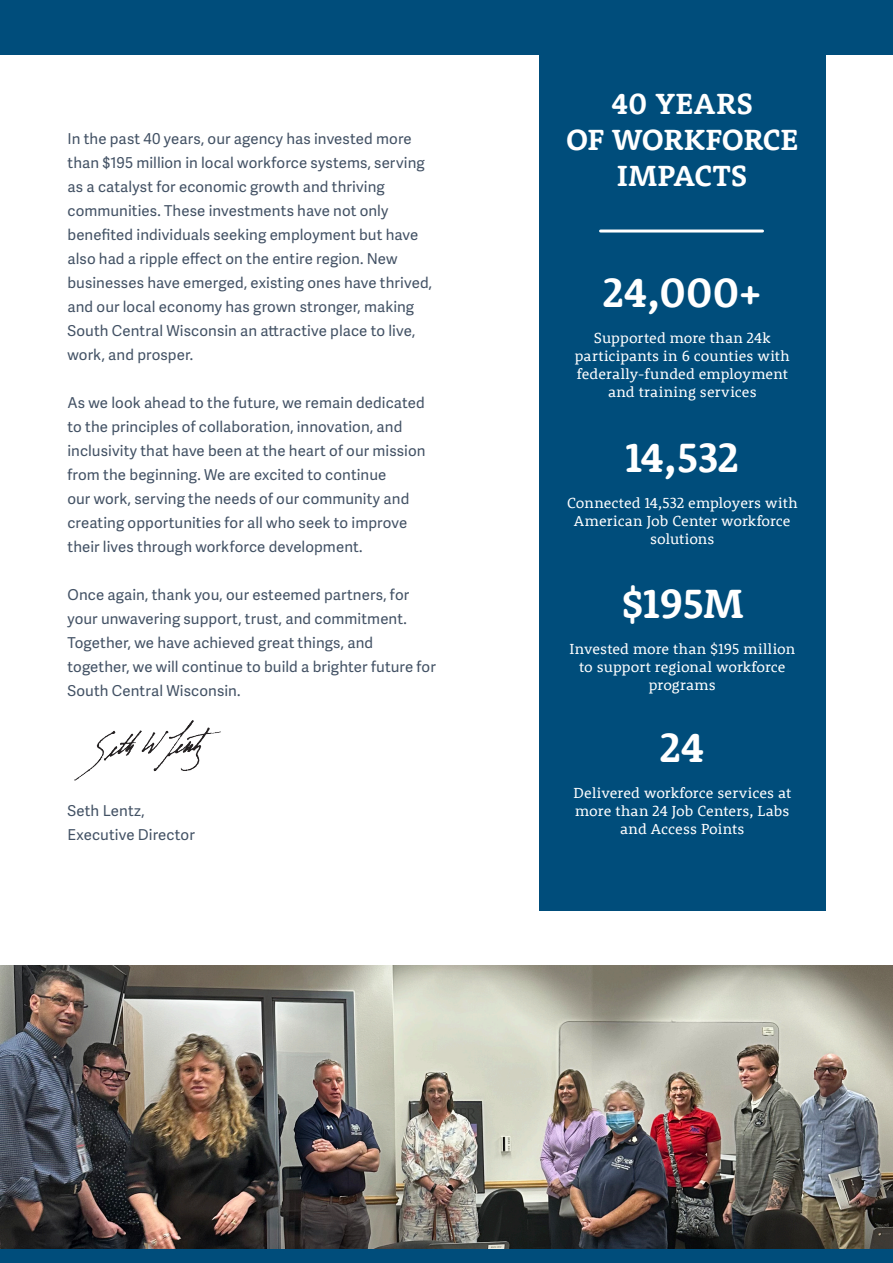
<style>
.page{position:relative;width:893px;height:1263px;background:#fff}
.page>*{position:absolute;margin:0;border:0;box-sizing:border-box;transform-origin:0 0}
.t1{font:700 42px "Rooney";letter-spacing:-.01em;color:#fff}
.t2{font:700 30px/36px "Rooney";letter-spacing:.005em;color:#fff;text-align:center}
.t3{font:15px/24px "Adelle Sans";letter-spacing:.005em;color:#425164}
.t4{font:15px/18px "Rooney";letter-spacing:.005em;color:#fff;text-align:center}
</style>
<div class="page">
<img style="left:0;top:966px;width:893px;height:283px">
<div style="left:539px;top:14px;width:286px;height:896px;background:#004d7b"></div>
<hr style="left:600px;top:230px;width:162px;height:3px;background:#fff">
<img style="left:74px;top:720px;width:147px;height:61px">
<div style="left:0;top:0;width:893px;height:54px;background:#004d7b"></div>
<div style="left:0;top:1249px;width:893px;height:14px;background:#004d7b"></div>
<p class="t3" style="left:68px;top:127px;width:366px">In the past 40 years, our agency has invested more than $195 million in local workforce systems, serving as a catalyst for economic growth and thriving communities. These investments have not only benefited individuals seeking employment but have also had a ripple effect on the entire region. New businesses have emerged, existing ones have thrived, and our local economy has grown stronger, making South Central Wisconsin an attractive place to live, work, and prosper.</p>
<p class="t3" style="left:68px;top:391px;width:360px">As we look ahead to the future, we remain dedicated to the principles of collaboration, innovation, and inclusivity that have been at the heart of our mission from the beginning. We are excited to continue<br>our work, serving the needs of our community and creating opportunities for all who seek to improve their lives through workforce development.</p>
<p class="t3" style="left:68px;top:583px;width:370px">Once again, thank you, our esteemed partners, for your unwavering support, trust, and commitment.<br>Together, we have achieved great things, and together, we will continue to build a brighter future for South Central Wisconsin.</p>
<p class="t3" style="left:68px;top:799px;width:79px">Seth Lentz,</p>
<p class="t3" style="left:68px;top:823px;width:129px">Executive Director</p>
<h2 class="t2" style="left:566px;top:85px;width:234px">40 YEARS<br>OF WORKFORCE<br>IMPACTS</h2>
<h1 class="t1" style="left:603px;top:265px;width:160px">24,000+</h1>
<p class="t4" style="left:575px;top:328px;width:217px">Supported more than 24k participants in 6 counties with federally-funded employment and training services</p>
<h1 class="t1" style="left:625px;top:430px;width:115px">14,532</h1>
<p class="t4" style="left:567px;top:494px;width:232px">Connected 14,532 employers with<br>American Job Center workforce solutions</p>
<h1 class="t1" style="left:621px;top:576px;width:124px">$195M</h1>
<p class="t4" style="left:569px;top:639px;width:227px">Invested more than $195 million to support regional workforce programs</p>
<h1 class="t1" style="left:660px;top:720px;width:46px">24</h1>
<p class="t4" style="left:573px;top:783px;width:219px">Delivered workforce services at more than 24 Job Centers, Labs and Access Points</p>
</div>
